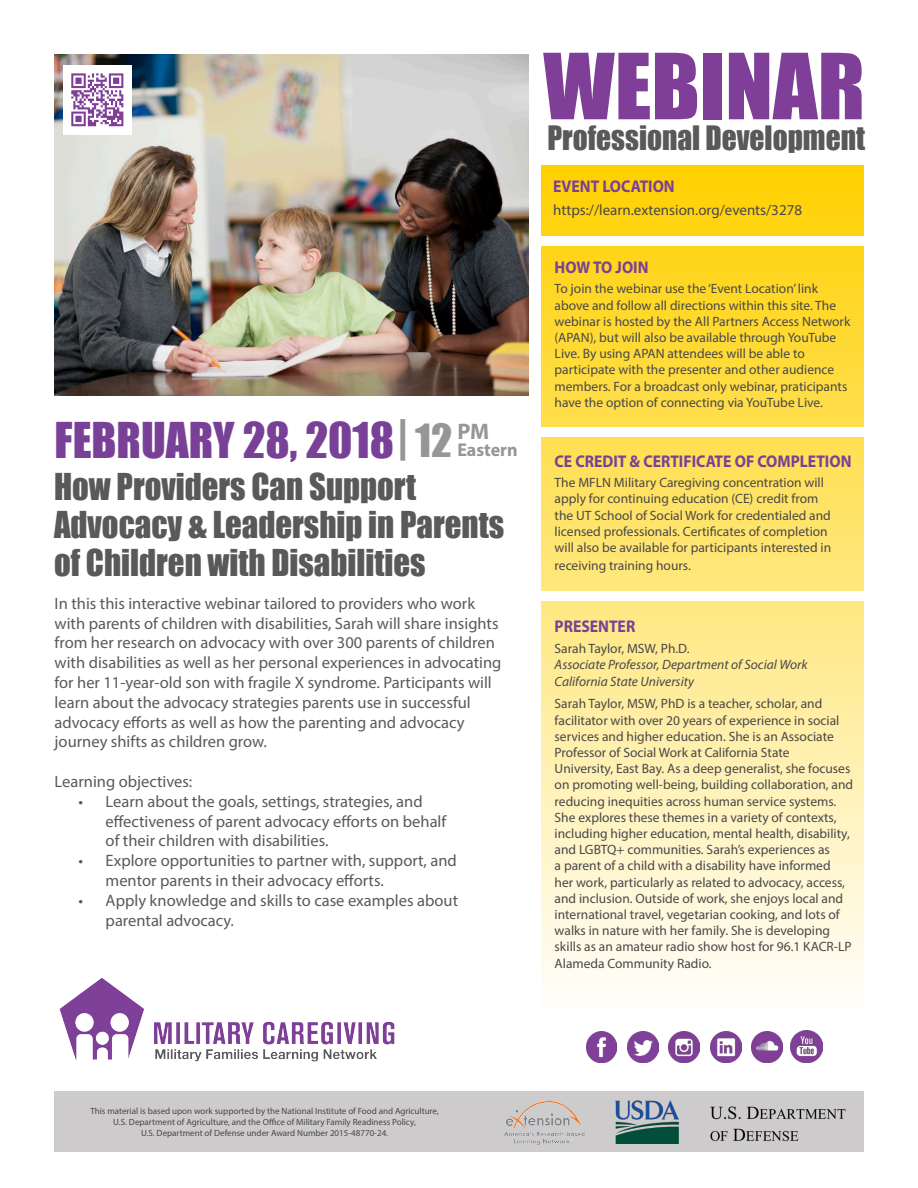
<style>
.page{position:relative;width:918px;height:1188px;background:#fff}
.page>*{position:absolute;margin:0;border:0;box-sizing:border-box;transform-origin:0 0}
.t1{font:84.15px "Impact";color:#7f3f98;scale:1.05 1}
.t2{font:45.3px "Impact";color:#784197}
.t3{font:34.05px/37.8px "Impact";color:#5a5959;scale:.96 1}
.t4{font:30.9px "Impact";color:#5a5959;scale:.95 1}
.t5{font:700 22.5px "Myriad Pro";color:#969696}
.t6{font:700 18.6px "Myriad Pro";color:#969696}
.t7{font:700 16.95px "Myriad Pro";color:#784197;scale:.92 1}
.t8{font:16.5px/19.8px "Myriad Pro";color:#5a5a5a}
.t9{font:15px "Myriad Pro";color:#494849}
.t10{font:13.5px/16.2px "Myriad Pro";color:#494849}
.t11{font:italic 13.5px "Myriad Pro";color:#494849}
.t12{font:9px "Myriad Pro";color:#474648}
.s1{font-size:45px;color:#969696}
.s2{font-size:42px;color:#969696}
</style>
<div class="page">
<img style="left:55px;top:54px;width:473px;height:341px">
<div style="left:54px;top:1091px;width:810px;height:61px;background:#cecbcc"></div>
<img style="left:615px;top:1100px;width:64px;height:44px">
<img style="left:710px;top:1106px;width:136px;height:36px">
<img style="left:504px;top:1101px;width:81px;height:43px">
<div style="left:541px;top:165px;width:323px;height:851px;background:linear-gradient(to bottom,#ffd000,#fffefd)"></div>
<div style="left:536px;top:236px;width:328px;height:10px;background:#fff"></div>
<div style="left:536px;top:427px;width:330px;height:10px;background:#fff"></div>
<div style="left:538px;top:591px;width:330px;height:10px;background:#fff"></div>
<img style="left:59px;top:978px;width:336px;height:84px">
<img style="left:752px;top:1031px;width:30px;height:31px">
<img style="left:628px;top:1032px;width:30px;height:30px">
<img style="left:710px;top:1031px;width:31px;height:31px">
<img style="left:790px;top:1031px;width:33px;height:32px">
<img style="left:669px;top:1032px;width:31px;height:30px">
<img style="left:586px;top:1031px;width:31px;height:31px">
<img style="left:63px;top:66px;width:69px;height:68px">
<p class="t2" style="left:55px;top:405px;width:399px">FEBRUARY 28, 2018<span class="s1">|</span><span class="s2">12</span></p>
<p class="t3" style="left:54px;top:467px;width:379px">How Providers Can Support</p>
<p class="t3" style="left:54px;top:505px;width:470px">Advocacy &amp; Leadership in Parents of Children with Disabilities</p>
<p class="t5" style="left:457px;top:417px;width:33px">PM</p>
<p class="t6" style="left:457px;top:438px;width:62px">Eastern</p>
<p class="t8" style="left:55px;top:593px;width:448px">In this this interactive webinar tailored to providers who work with parents of children with disabilities, Sarah will share insights from her research on advocacy with over 300 parents of children with disabilities as well as her personal experiences in advocating for her 11-year-old son with fragile X syndrome. Participants will learn about the advocacy strategies parents use in successful</p>
<p class="t8" style="left:55px;top:712px;width:411px">advocacy efforts as well as how the parenting and advocacy</p>
<p class="t8" style="left:55px;top:732px;width:214px">journey shifts as children grow.</p>
<p class="t8" style="left:55px;top:771px;width:139px">Learning objectives:</p>
<p class="t8" style="left:106px;top:791px;width:342px;text-indent:-27px">• Learn about the goals, settings, strategies, and effectiveness of parent advocacy efforts on behalf of their children with disabilities.</p>
<p class="t8" style="left:106px;top:850px;width:353px;text-indent:-27px">• Explore opportunities to partner with, support, and mentor parents in their advocacy efforts.</p>
<p class="t8" style="left:106px;top:890px;width:354px;text-indent:-27px">• Apply knowledge and skills to case examples about parental advocacy.</p>
<p class="t1" style="left:543px;top:21px;width:308px">WEBINAR</p>
<p class="t4" style="left:547px;top:114px;width:336px">Professional Development</p>
<p class="t7" style="left:553px;top:176px;width:134px">EVENT LOCATION</p>
<p class="t9" style="left:553px;top:201px;width:250px">https://learn.extension.org/events/3278</p>
<p class="t7" style="left:555px;top:256px;width:104px">HOW TO JOIN</p>
<p class="t10" style="left:555px;top:281px;width:297px">To join the webinar use the ‘Event Location’ link above and follow all directions within this site. The webinar is hosted by the All Partners Access Network (APAN), but will also be available through YouTube Live. By using APAN attendees will be able to</p>
<p class="t10" style="left:555px;top:362px;width:294px">participate with the presenter and other audience members. For a broadcast only webinar, praticipants have the option of connecting via YouTube Live.</p>
<p class="t7" style="left:555px;top:450px;width:324px">CE CREDIT &amp; CERTIFICATE OF COMPLETION</p>
<p class="t10" style="left:555px;top:474px;width:271px">The MFLN Military Caregiving concentration will</p>
<p class="t10" style="left:555px;top:491px;width:278px">apply for continuing education (CE) credit from the UT School of Social Work for credentialed and licensed professionals. Certificates of completion will also be available for participants interested in</p>
<p class="t10" style="left:555px;top:557px;width:138px">receiving training hours.</p>
<p class="t7" style="left:555px;top:616px;width:89px">PRESENTER</p>
<p class="t10" style="left:555px;top:640px;width:136px">Sarah Taylor, MSW, Ph.D.</p>
<p class="t11" style="left:555px;top:656px;width:255px">Associate Professor, Department of Social Work</p>
<p class="t11" style="left:555px;top:673px;width:141px">California State University</p>
<p class="t10" style="left:555px;top:696px;width:286px">Sarah Taylor, MSW, PhD is a teacher, scholar, and facilitator with over 20 years of experience in social services and higher education. She is an Associate Professor of Social Work at California State</p>
<p class="t10" style="left:555px;top:760px;width:300px">University, East Bay. As a deep generalist, she focuses on promoting well-being, building collaboration, and reducing inequities across human service systems.<br>She explores these themes in a variety of contexts, including higher education, mental health, disability, and LGBTQ+ communities. Sarah’s experiences as<br>a parent of a child with a disability have informed<br>her work, particularly as related to advocacy, access, and inclusion. Outside of work, she enjoys local and international travel, vegetarian cooking, and lots of walks in nature with her family. She is developing skills as an amateur radio show host for 96.1 KACR-LP Alameda Community Radio.</p>
<p class="t12" style="left:90px;top:1105px;width:350px">This material is based upon work supported by the National Institute of Food and Agriculture,</p>
<p class="t12" style="left:113px;top:1116px;width:304px">U.S. Department of Agriculture, and the Office of Military Family Readiness Policy,</p>
<p class="t12" style="left:141px;top:1127px;width:249px">U.S. Department of Defense under Award Number 2015-48770-24.</p>
</div>
